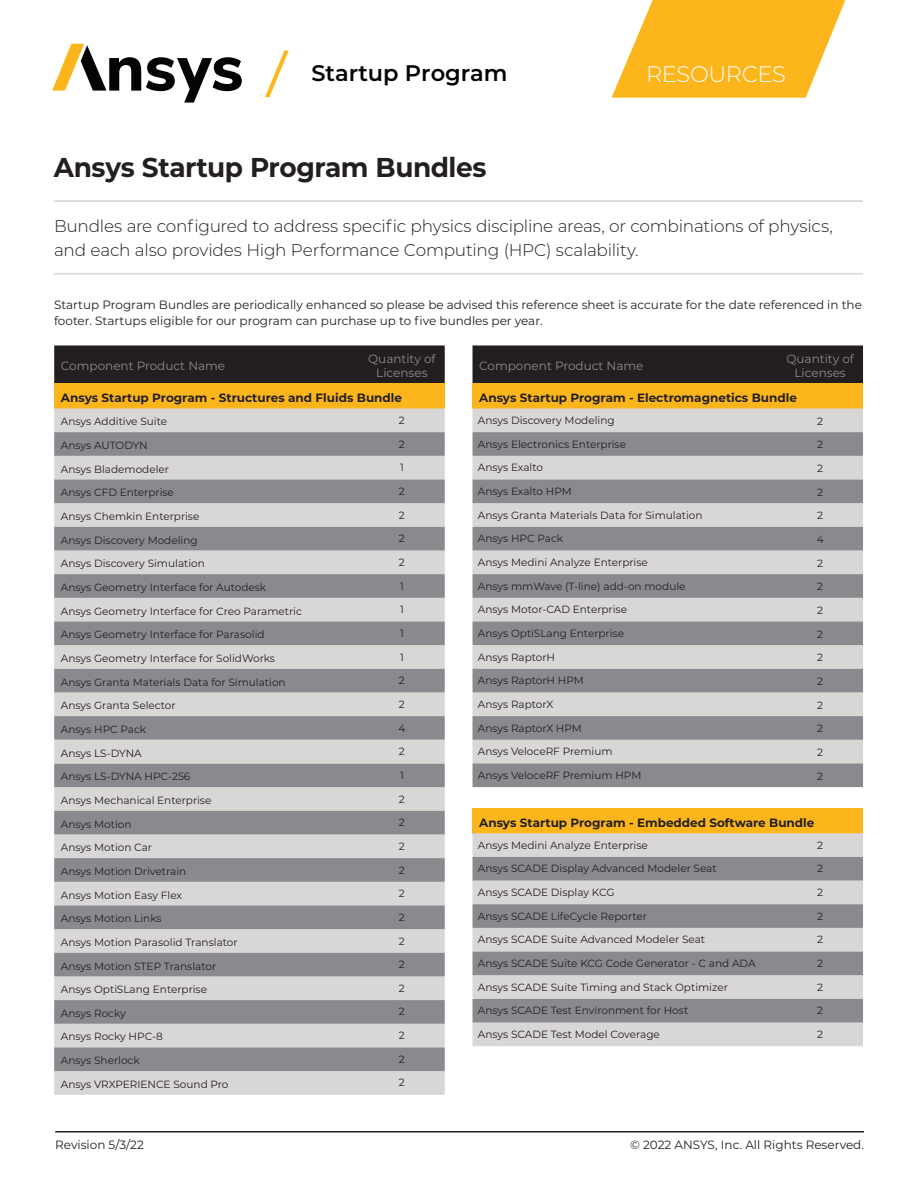
<style>
.page{position:relative;width:918px;height:1188px;background:#fff}
.page>*{position:absolute;margin:0;border:0;box-sizing:border-box;transform-origin:0 0}
.t1{font:700 27.3px "Montserrat";letter-spacing:-.02em;color:#231f20}
.t2{font:600 22.5px "Montserrat";color:#040503}
.t3{font:300 22.5px "Montserrat";letter-spacing:-.015em;color:#fff}
.t4{font:300 16.95px/24.6px "Montserrat";letter-spacing:-.015em;color:#231f20}
.t5{font:12px/16.5px "Montserrat";color:#231f20}
.t6{font:700 12px "Montserrat";color:#231f20}
.t7{font:12px/14.4px "Montserrat";color:#898a8e;text-align:center}
.t8{font:10.5px "Montserrat";color:#231f20}
</style>
<div class="page">
<hr style="left:54px;top:273px;width:809px;height:1px;background:#d9d7d5">
<hr style="left:54px;top:201px;width:809px;height:1px;background:#d9d7d5">
<svg style="left:612px;top:0;width:233px;height:98px"></svg>
<hr style="left:55px;top:1131px;width:809px;height:1px;background:#231f20">
<svg style="left:52px;top:44px;width:190px;height:59px"></svg>
<svg style="left:265px;top:51px;width:24px;height:46px"></svg>
<div style="left:54px;top:345px;width:391px;height:38px;background:#231f20"></div>
<div style="left:54px;top:383px;width:391px;height:26px;background:#fcb61c"></div>
<div style="left:54px;top:409px;width:391px;height:686px;background:#d9d7d5"></div>
<svg style="left:54px;top:432px;width:391px;height:639px;fill:#898a8e"></svg>
<div style="left:54px;top:740px;width:391px;height:23px;background:#d9d7d5"></div>
<div style="left:472px;top:345px;width:391px;height:38px;background:#231f20"></div>
<div style="left:472px;top:383px;width:391px;height:26px;background:#fcb61c"></div>
<div style="left:472px;top:409px;width:391px;height:23px;background:#d9d7d5"></div>
<svg style="left:472px;top:432px;width:391px;height:355px"></svg>
<div style="left:472px;top:808px;width:391px;height:25px;background:#fcb61c"></div>
<div style="left:472px;top:833px;width:391px;height:213px;background:#d9d7d5"></div>
<svg style="left:472px;top:857px;width:391px;height:166px;fill:#898a8e"></svg>
<h2 class="t2" style="left:312px;top:57px;width:198px">Startup Program</h2>
<h1 class="t1" style="left:54px;top:147px;width:434px">Ansys Startup Program Bundles</h1>
<h2 class="t3" style="left:646px;top:59px;width:141px">RESOURCES</h2>
<h3 class="t4" style="left:54px;top:213px;width:781px">Bundles are configured to address specific physics discipline areas, or combinations of physics, and each also provides High Performance Computing (HPC) scalability.</h3>
<p class="t5" style="left:54px;top:296px;width:810px">Startup Program Bundles are periodically enhanced so please be advised this reference sheet is accurate for the date referenced in the footer. Startups eligible for our program can purchase up to five bundles per year.</p>
<p class="t7" style="left:61px;top:358px;width:166px">Component Product Name</p>
<p class="t7" style="left:368px;top:351px;width:69px">Quantity of<br>Licenses</p>
<p class="t6" style="left:61px;top:389px;width:343px">Ansys Startup Program - Structures and Fluids Bundle</p>
<p class="t8" style="left:61px;top:414px;width:108px">Ansys Additive Suite</p>
<p class="t8" style="left:399px;top:413px;width:7px">2</p>
<p class="t8" style="left:61px;top:438px;width:88px">Ansys AUTODYN</p>
<p class="t8" style="left:399px;top:437px;width:7px">2</p>
<p class="t8" style="left:61px;top:462px;width:110px">Ansys Blademodeler</p>
<p class="t8" style="left:400px;top:460px;width:5px">1</p>
<p class="t8" style="left:61px;top:485px;width:115px">Ansys CFD Enterprise</p>
<p class="t8" style="left:399px;top:484px;width:7px">2</p>
<p class="t8" style="left:61px;top:509px;width:140px">Ansys Chemkin Enterprise</p>
<p class="t8" style="left:399px;top:508px;width:7px">2</p>
<p class="t8" style="left:61px;top:533px;width:138px">Ansys Discovery Modeling</p>
<p class="t8" style="left:399px;top:531px;width:7px">2</p>
<p class="t8" style="left:61px;top:556px;width:146px">Ansys Discovery Simulation</p>
<p class="t8" style="left:399px;top:555px;width:7px">2</p>
<p class="t8" style="left:61px;top:580px;width:207px">Ansys Geometry Interface for Autodesk</p>
<p class="t8" style="left:400px;top:579px;width:5px">1</p>
<p class="t8" style="left:61px;top:604px;width:243px">Ansys Geometry Interface for Creo Parametric</p>
<p class="t8" style="left:400px;top:602px;width:5px">1</p>
<p class="t8" style="left:61px;top:627px;width:205px">Ansys Geometry Interface for Parasolid</p>
<p class="t8" style="left:400px;top:626px;width:5px">1</p>
<p class="t8" style="left:61px;top:651px;width:216px">Ansys Geometry Interface for SolidWorks</p>
<p class="t8" style="left:400px;top:650px;width:5px">1</p>
<p class="t8" style="left:61px;top:675px;width:226px">Ansys Granta Materials Data for Simulation</p>
<p class="t8" style="left:399px;top:673px;width:7px">2</p>
<p class="t8" style="left:61px;top:698px;width:116px">Ansys Granta Selector</p>
<p class="t8" style="left:399px;top:697px;width:7px">2</p>
<p class="t8" style="left:61px;top:722px;width:87px">Ansys HPC Pack</p>
<p class="t8" style="left:398px;top:721px;width:8px">4</p>
<p class="t8" style="left:61px;top:746px;width:82px">Ansys LS-DYNA</p>
<p class="t8" style="left:399px;top:744px;width:7px">2</p>
<p class="t8" style="left:61px;top:769px;width:131px">Ansys LS-DYNA HPC-256</p>
<p class="t8" style="left:400px;top:768px;width:5px">1</p>
<p class="t8" style="left:61px;top:793px;width:152px">Ansys Mechanical Enterprise</p>
<p class="t8" style="left:399px;top:792px;width:7px">2</p>
<p class="t8" style="left:61px;top:817px;width:72px">Ansys Motion</p>
<p class="t8" style="left:399px;top:815px;width:7px">2</p>
<p class="t8" style="left:61px;top:840px;width:93px">Ansys Motion Car</p>
<p class="t8" style="left:399px;top:839px;width:7px">2</p>
<p class="t8" style="left:61px;top:864px;width:127px">Ansys Motion Drivetrain</p>
<p class="t8" style="left:399px;top:863px;width:7px">2</p>
<p class="t8" style="left:61px;top:888px;width:123px">Ansys Motion Easy Flex</p>
<p class="t8" style="left:399px;top:886px;width:7px">2</p>
<p class="t8" style="left:61px;top:911px;width:102px">Ansys Motion Links</p>
<p class="t8" style="left:399px;top:910px;width:7px">2</p>
<p class="t8" style="left:61px;top:935px;width:178px">Ansys Motion Parasolid Translator</p>
<p class="t8" style="left:399px;top:934px;width:7px">2</p>
<p class="t8" style="left:61px;top:959px;width:157px">Ansys Motion STEP Translator</p>
<p class="t8" style="left:399px;top:957px;width:7px">2</p>
<p class="t8" style="left:61px;top:982px;width:148px">Ansys OptiSLang Enterprise</p>
<p class="t8" style="left:399px;top:981px;width:7px">2</p>
<p class="t8" style="left:61px;top:1006px;width:66px">Ansys Rocky</p>
<p class="t8" style="left:399px;top:1005px;width:7px">2</p>
<p class="t8" style="left:61px;top:1030px;width:103px">Ansys Rocky HPC-8</p>
<p class="t8" style="left:399px;top:1028px;width:7px">2</p>
<p class="t8" style="left:61px;top:1053px;width:80px">Ansys Sherlock</p>
<p class="t8" style="left:399px;top:1052px;width:7px">2</p>
<p class="t8" style="left:61px;top:1077px;width:169px">Ansys VRXPERIENCE Sound Pro</p>
<p class="t8" style="left:399px;top:1076px;width:7px">2</p>
<p class="t7" style="left:479px;top:358px;width:166px">Component Product Name</p>
<p class="t7" style="left:786px;top:351px;width:69px">Quantity of<br>Licenses</p>
<p class="t6" style="left:479px;top:389px;width:319px">Ansys Startup Program - Electromagnetics Bundle</p>
<p class="t8" style="left:478px;top:413px;width:138px">Ansys Discovery Modeling</p>
<p class="t8" style="left:817px;top:414px;width:7px">2</p>
<p class="t8" style="left:478px;top:437px;width:150px">Ansys Electronics Enterprise</p>
<p class="t8" style="left:817px;top:437px;width:7px">2</p>
<p class="t8" style="left:478px;top:460px;width:67px">Ansys Exalto</p>
<p class="t8" style="left:817px;top:461px;width:7px">2</p>
<p class="t8" style="left:478px;top:484px;width:95px">Ansys Exalto HPM</p>
<p class="t8" style="left:817px;top:485px;width:7px">2</p>
<p class="t8" style="left:478px;top:508px;width:226px">Ansys Granta Materials Data for Simulation</p>
<p class="t8" style="left:817px;top:508px;width:7px">2</p>
<p class="t8" style="left:478px;top:531px;width:87px">Ansys HPC Pack</p>
<p class="t8" style="left:817px;top:532px;width:8px">4</p>
<p class="t8" style="left:478px;top:555px;width:171px">Ansys Medini Analyze Enterprise</p>
<p class="t8" style="left:817px;top:556px;width:7px">2</p>
<p class="t8" style="left:478px;top:579px;width:209px">Ansys mmWave (T-line) add-on module</p>
<p class="t8" style="left:817px;top:579px;width:7px">2</p>
<p class="t8" style="left:478px;top:602px;width:151px">Ansys Motor-CAD Enterprise</p>
<p class="t8" style="left:817px;top:603px;width:7px">2</p>
<p class="t8" style="left:478px;top:626px;width:148px">Ansys OptiSLang Enterprise</p>
<p class="t8" style="left:817px;top:627px;width:7px">2</p>
<p class="t8" style="left:478px;top:650px;width:79px">Ansys RaptorH</p>
<p class="t8" style="left:817px;top:650px;width:7px">2</p>
<p class="t8" style="left:478px;top:673px;width:108px">Ansys RaptorH HPM</p>
<p class="t8" style="left:817px;top:674px;width:7px">2</p>
<p class="t8" style="left:478px;top:697px;width:77px">Ansys RaptorX</p>
<p class="t8" style="left:817px;top:698px;width:7px">2</p>
<p class="t8" style="left:478px;top:721px;width:106px">Ansys RaptorX HPM</p>
<p class="t8" style="left:817px;top:721px;width:7px">2</p>
<p class="t8" style="left:478px;top:744px;width:136px">Ansys VeloceRF Premium</p>
<p class="t8" style="left:817px;top:745px;width:7px">2</p>
<p class="t8" style="left:478px;top:768px;width:165px">Ansys VeloceRF Premium HPM</p>
<p class="t8" style="left:817px;top:769px;width:7px">2</p>
<p class="t6" style="left:479px;top:814px;width:337px">Ansys Startup Program - Embedded Software Bundle</p>
<p class="t8" style="left:478px;top:838px;width:171px">Ansys Medini Analyze Enterprise</p>
<p class="t8" style="left:817px;top:838px;width:7px">2</p>
<p class="t8" style="left:478px;top:862px;width:240px">Ansys SCADE Display Advanced Modeler Seat</p>
<p class="t8" style="left:817px;top:862px;width:7px">2</p>
<p class="t8" style="left:478px;top:885px;width:138px">Ansys SCADE Display KCG</p>
<p class="t8" style="left:817px;top:885px;width:7px">2</p>
<p class="t8" style="left:478px;top:909px;width:171px">Ansys SCADE LifeCycle Reporter</p>
<p class="t8" style="left:817px;top:909px;width:7px">2</p>
<p class="t8" style="left:478px;top:933px;width:229px">Ansys SCADE Suite Advanced Modeler Seat</p>
<p class="t8" style="left:817px;top:933px;width:7px">2</p>
<p class="t8" style="left:478px;top:956px;width:279px">Ansys SCADE Suite KCG Code Generator - C and ADA</p>
<p class="t8" style="left:817px;top:956px;width:7px">2</p>
<p class="t8" style="left:478px;top:980px;width:252px">Ansys SCADE Suite Timing and Stack Optimizer</p>
<p class="t8" style="left:817px;top:980px;width:7px">2</p>
<p class="t8" style="left:478px;top:1004px;width:212px">Ansys SCADE Test Environment for Host</p>
<p class="t8" style="left:817px;top:1004px;width:7px">2</p>
<p class="t8" style="left:478px;top:1027px;width:184px">Ansys SCADE Test Model Coverage</p>
<p class="t8" style="left:817px;top:1027px;width:7px">2</p>
<p class="t5" style="left:55px;top:1136px;width:90px">Revision 5/3/22</p>
<p class="t5" style="left:630px;top:1136px;width:235px">© 2022 ANSYS, Inc. All Rights Reserved.</p>
</div>
